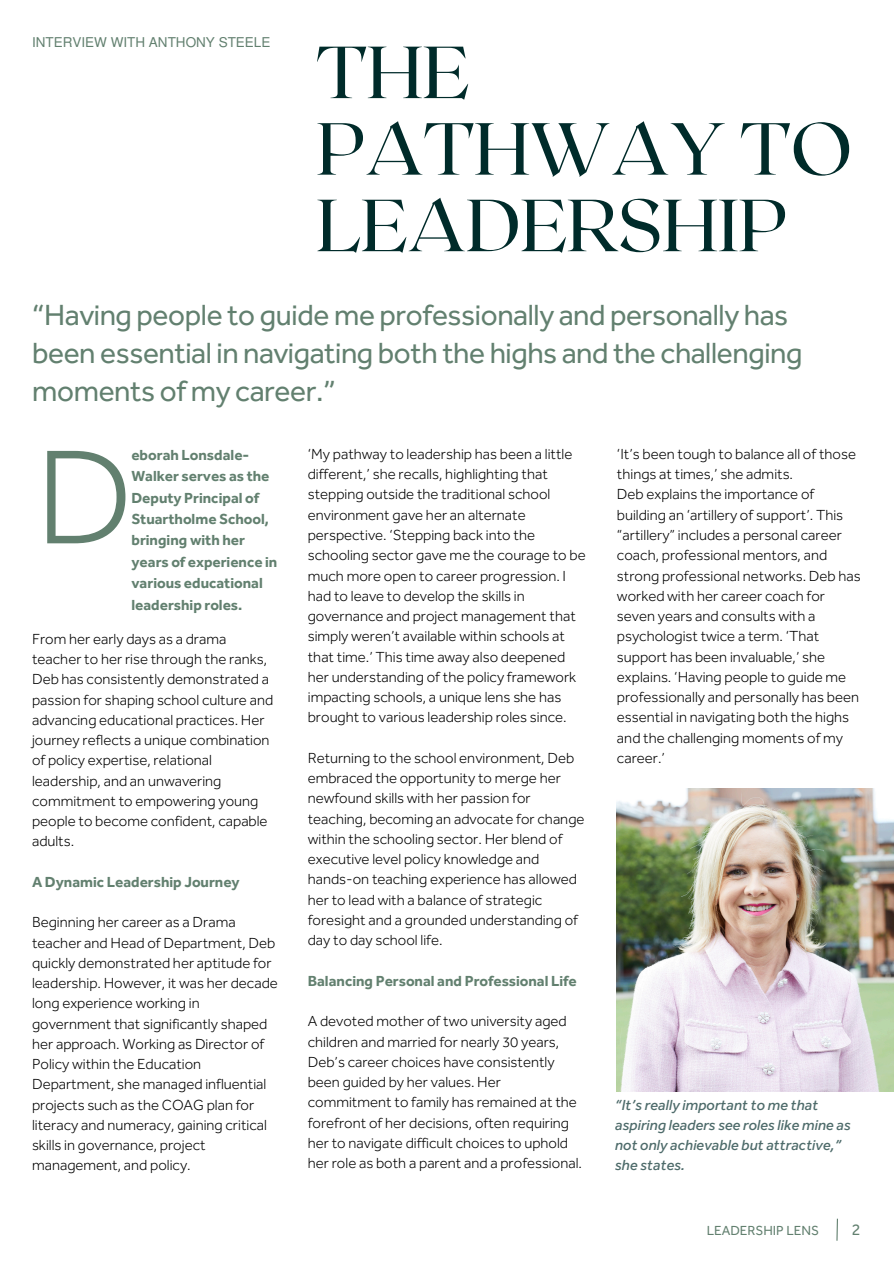
<style>
.page{position:relative;width:894px;height:1264px;background:#fff}
.page>*{position:absolute;margin:0;border:0;box-sizing:border-box;transform-origin:0 0}
.t1{font:300 138.45px "Effra Trial";color:#62806f}
.t2{font:73.5px/76.5px "Roxborough CF";letter-spacing:-.005em;color:#002b2a}
.t3{font:30px/38.2px "Effra Trial";letter-spacing:-.015em;color:#62806f}
.t4{font:16.5px "Effra Trial";color:#62806f}
.t5{font:300 15px/20.2px "Effra Trial";color:#000}
.t6{font:700 15px/21.3px "Effra Trial";color:#62806f}
.t7{font:italic 500 15px/20.2px "Effra Trial";color:#002b2a}
.t8{font:13.5px "Mukti";color:#62806f}
.t9{font:13.5px "Effra Trial";color:#62806f}
</style>
<div class="page">
<svg style="left:836px;top:1218px;width:2px;height:23px"></svg>
<img style="left:616px;top:788px;width:277px;height:303px">
<h4 class="t8" style="left:32px;top:33px;width:240px">INTERVIEW WITH ANTHONY STEELE</h4>
<h4 class="t2" style="left:316px;top:30px;width:537px">THE<br>PATHWAY TO<br>LEADERSHIP</h4>
<h3 class="t3" style="left:32px;top:295px;width:771px">“Having people to guide me professionally and personally has been essential in navigating both the highs and the challenging moments of my career.”</h3>
<h2 class="t1" style="left:35px;top:415px;width:99px">D</h2>
<p class="t5" style="left:308px;top:444px;width:279px">‘My pathway to leadership has been a little different,’ she recalls, highlighting that stepping outside the traditional school environment gave her an alternate perspective. ‘Stepping back into the schooling sector gave me the courage to be much more open to career progression. I had to leave to develop the skills in governance and project management that simply weren’t available within schools at that time.’ This time away also deepened her understanding of the policy framework impacting schools, a unique lens she has brought to various leadership roles since.</p>
<h3 class="t5" style="left:308px;top:747px;width:278px">Returning to the school environment, Deb embraced the opportunity to merge her newfound skills with her passion for teaching, becoming an advocate for change within the schooling sector. Her blend of executive level policy knowledge and hands-on teaching experience has allowed her to lead with a balance of strategic foresight and a grounded understanding of day to day school life.</h3>
<h4 class="t6" style="left:308px;top:970px;width:270px">Balancing Personal and Professional Life</h4>
<h4 class="t5" style="left:308px;top:1011px;width:275px">A devoted mother of two university aged children and married for nearly 30 years, Deb’s career choices have consistently been guided by her values. Her commitment to family has remained at the forefront of her decisions, often requiring her to navigate difficult choices to uphold her role as both a parent and a professional.</h4>
<h1 class="t6" style="left:131px;top:444px;width:147px">eborah Lonsdale-<br>Walker serves as the<br>Deputy Principal of<br>Stuartholme School, bringing with her years of experience in various educational leadership roles.</h1>
<p class="t5" style="left:32px;top:628px;width:242px">From her early days as a drama teacher to her rise through the ranks,<br>Deb has consistently demonstrated a passion for shaping school culture and advancing educational practices. Her journey reflects a unique combination of policy expertise, relational leadership, and an unwavering commitment to empowering young people to become confident, capable adults.</p>
<h3 class="t6" style="left:32px;top:871px;width:209px">A Dynamic Leadership Journey</h3>
<p class="t5" style="left:32px;top:912px;width:247px">Beginning her career as a Drama teacher and Head of Department, Deb quickly demonstrated her aptitude for leadership. However, it was her decade long experience working in government that significantly shaped her approach. Working as Director of Policy within the Education Department, she managed influential projects such as the COAG plan for literacy and numeracy, gaining critical skills in governance, project management, and policy.</p>
<h4 class="t5" style="left:616px;top:444px;width:245px">‘It’s been tough to balance all of those things at times,’ she admits.<br>Deb explains the importance of building an ‘artillery of support’. This “artillery” includes a personal career coach, professional mentors, and strong professional networks. Deb has worked with her career coach for seven years and consults with a psychologist twice a term. ‘That support has been invaluable,’ she explains. ‘Having people to guide me professionally and personally has been essential in navigating both the highs and the challenging moments of my career.’</h4>
<p class="t7" style="left:615px;top:1094px;width:237px">“It’s really important to me that aspiring leaders see roles like mine as not only achievable but attractive,” she states.</p>
<h4 class="t9" style="left:706px;top:1222px;width:114px">LEADERSHIP LENS</h4>
<h3 class="t4" style="left:851px;top:1219px;width:10px">2</h3>
</div>
